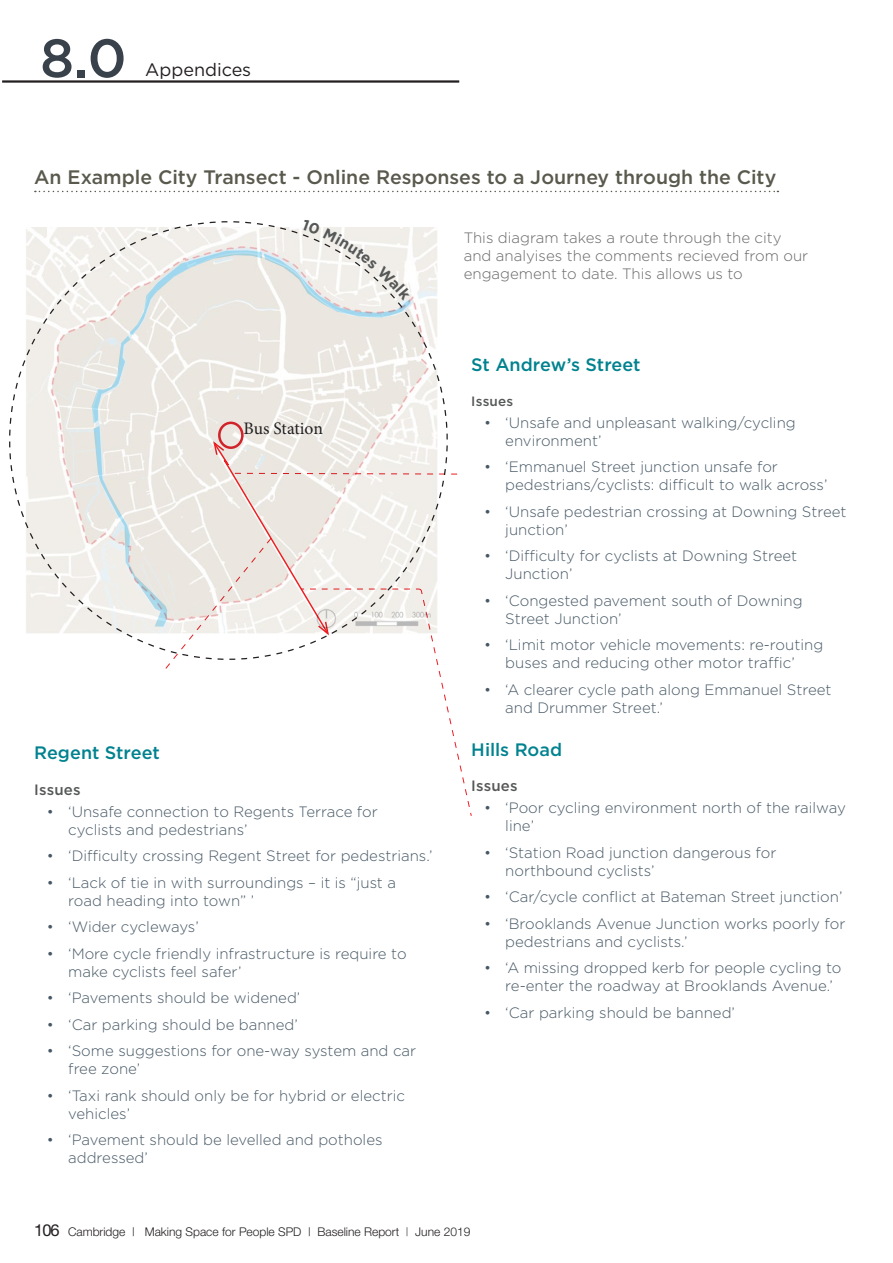
<style>
.page{position:relative;width:893px;height:1263px;background:#fff}
.page>*{position:absolute;margin:0;border:0;box-sizing:border-box;transform-origin:0 0}
.Big_Numbers{font:500 54px "Gotham";color:#39424b}
.Heading_2{font:500 19.5px "Gotham";color:#59594d}
.Heading_3{font:500 18px "Gotham";letter-spacing:-.005em;color:#00828f}
.Chapter_Title{font:18px "Gotham";color:#231f20}
.t1{font:17.55px "Minion Pro";letter-spacing:-.005em;color:#231f20}
.t2{font:300 15px/18px "Gotham";color:#475865}
.bullet_points{font:300 15px/18px "Gotham";color:#696768}
.heading_4{font:500 15px "Gotham";letter-spacing:.01em;color:#565858}
.heading_4-2{font:500 13.5px "Gotham";letter-spacing:.015em;color:#565858}
.t3{font:300 12px "Helvetica Neue";color:#231f20}
.s1{font-weight:400;font-size:16.5px}
.s2{font-weight:400;color:#696768}
</style>
<div class="page">
<svg style="left:10px;top:227px;width:82px;height:406px"></svg>
<svg style="left:35px;top:191px;width:743px;height:1px"></svg>
<hr style="left:2px;top:80px;width:457px;height:3px;background:#231f20">
<svg style="left:92px;top:221px;width:380px;height:595px"></svg>
<p class="Big_Numbers" style="left:40px;top:23px;width:88px">8.0</p>
<p class="Chapter_Title" style="left:145px;top:58px;width:107px">Appendices</p>
<p class="Heading_2" style="left:34px;top:165px;width:744px">An Example City Transect - Online Responses to a Journey through the City</p>
<p class="t1" style="left:244px;top:417px;width:81px">Bus Station</p>
<p class="Heading_3" style="left:34px;top:741px;width:127px">Regent Street</p>
<p class="heading_4" style="left:34px;top:779px;width:48px">Issues</p>
<p class="t2" style="left:68px;top:802px;width:311px;text-indent:-21px">• ‘Unsafe connection to Regents Terrace for cyclists and pedestrians’</p>
<p class="t2" style="left:47px;top:846px;width:387px">• ‘Difficulty crossing Regent Street for pedestrians.’</p>
<p class="t2" style="left:68px;top:873px;width:329px;text-indent:-21px">• ‘Lack of tie in with surroundings – it is “just a road heading into town” ’</p>
<p class="t2" style="left:47px;top:917px;width:153px">• ‘Wider cycleways’</p>
<p class="t2" style="left:68px;top:944px;width:340px;text-indent:-21px">• ‘More cycle friendly infrastructure is require to make cyclists feel safer’</p>
<p class="t2" style="left:47px;top:988px;width:255px">• ‘Pavements should be widened’</p>
<p class="t2" style="left:47px;top:1015px;width:252px">• ‘Car parking should be banned’</p>
<p class="t2" style="left:68px;top:1041px;width:349px;text-indent:-21px">• ‘Some suggestions for one-way system and car free zone’</p>
<p class="t2" style="left:68px;top:1086px;width:338px;text-indent:-21px">• ‘Taxi rank should only be for hybrid or electric vehicles’</p>
<p class="t2" style="left:68px;top:1130px;width:316px;text-indent:-21px">• ‘Pavement should be levelled and potholes addressed’</p>
<p class="bullet_points" style="left:464px;top:228px;width:346px">This diagram takes a route through the city and analyises the comments recieved from our engagement to date. This allows us to</p>
<p class="Heading_3" style="left:471px;top:352px;width:171px">St Andrew’s Street</p>
<p class="heading_4-2" style="left:471px;top:392px;width:44px">Issues</p>
<p class="t2" style="left:505px;top:413px;width:292px;text-indent:-21px">• ‘Unsafe and unpleasant walking/cycling environment’</p>
<p class="t2" style="left:505px;top:458px;width:324px;text-indent:-21px">• ‘Emmanuel Street junction unsafe for pedestrians/cyclists: difficult to walk across’</p>
<p class="t2" style="left:505px;top:502px;width:343px;text-indent:-21px">• ‘Unsafe pedestrian crossing at Downing Street junction’</p>
<p class="t2" style="left:505px;top:547px;width:293px;text-indent:-21px">• ‘Difficulty for cyclists at Downing Street<br>Junction’</p>
<p class="t2" style="left:505px;top:591px;width:299px;text-indent:-21px">• ‘Congested pavement south of Downing<br>Street Junction’</p>
<p class="t2" style="left:484px;top:636px;width:341px;text-align:center">• ‘Limit motor vehicle movements: re-routing buses and reducing other motor traffic’</p>
<p class="t2" style="left:505px;top:680px;width:328px;text-indent:-21px">• ‘A clearer cycle path along Emmanuel Street and Drummer Street.’</p>
<p class="Heading_3" style="left:471px;top:738px;width:92px">Hills Road</p>
<p class="heading_4" style="left:471px;top:776px;width:48px">Issues</p>
<p class="t2" style="left:505px;top:799px;width:342px;text-indent:-21px">• ‘Poor cycling environment north of the railway line’</p>
<p class="t2" style="left:505px;top:843px;width:273px;text-indent:-21px">• ‘Station Road junction dangerous for northbound cyclists’</p>
<p class="t2" style="left:484px;top:888px;width:360px">• ‘Car/cycle conflict at Bateman Street junction’</p>
<p class="t2" style="left:505px;top:914px;width:342px;text-indent:-21px">• ‘Brooklands Avenue Junction works poorly for pedestrians and cyclists.’</p>
<p class="t2" style="left:505px;top:959px;width:338px;text-indent:-21px">• ‘A missing dropped kerb for people cycling to re-enter the roadway at Brooklands Avenue.’</p>
<p class="t2" style="left:484px;top:1003px;width:252px">• ‘Car parking should be banned’</p>
<p class="t3" style="left:34px;top:1224px;width:438px"><span class="s1">106</span> Cambridge | Making Space for People SPD | Baseline Report <span class="s2">|</span> June 2019</p>
</div>
